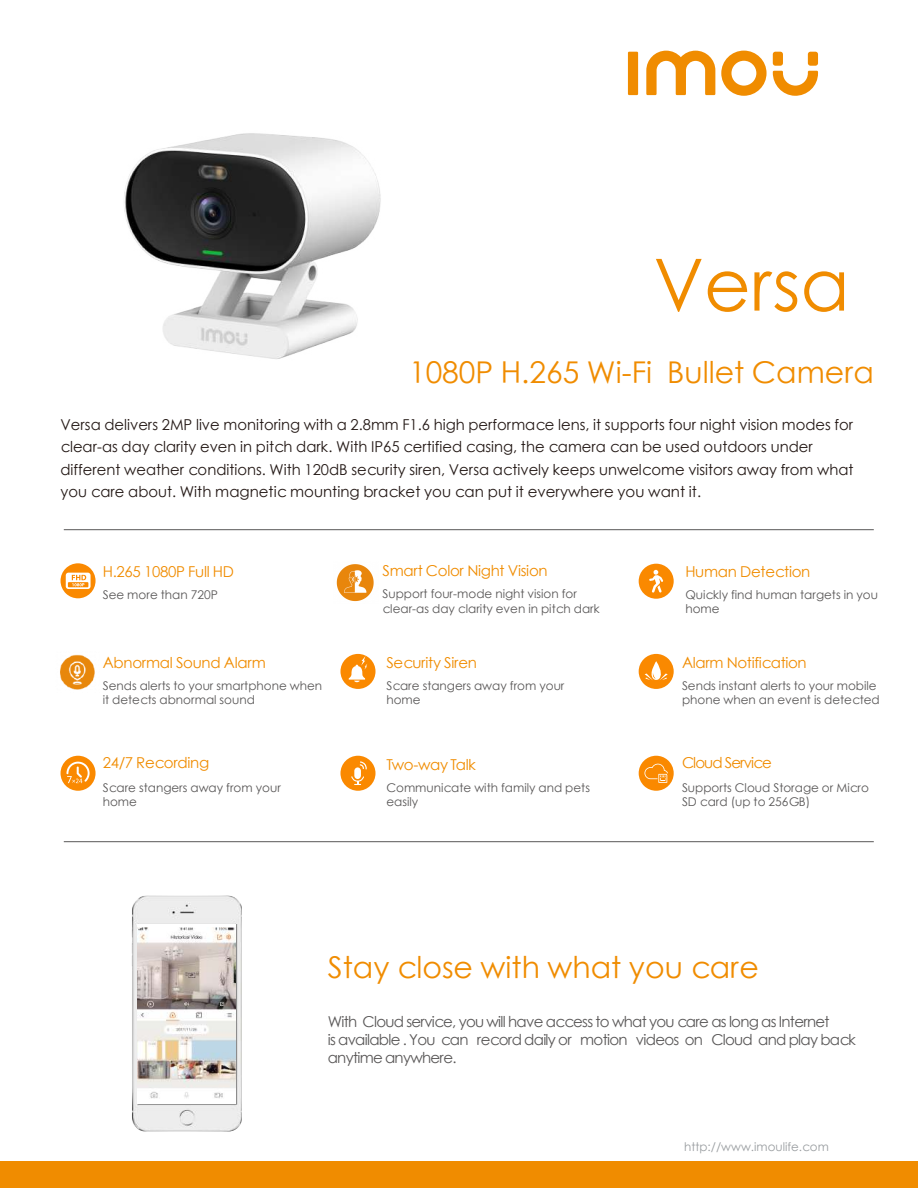
<style>
.page{position:relative;width:918px;height:1188px;background:#fff}
.page>*{position:absolute;margin:0;border:0;box-sizing:border-box;transform-origin:0 0}
.t1{font:72px "ST Xihei";color:#f08c00}
.t2{font:30px "ST Xihei";color:#f08c00}
.t3{font:15px/22.5px "ST Xihei";color:#231815}
.t4{font:15px/18px "ST Xihei";letter-spacing:-.05em;color:#595757}
.t5{font:15px "ST Xihei";letter-spacing:-.02em;color:#f08c00}
.t6{font:15px "ST Xihei";letter-spacing:-.06em;color:#f08c00}
.t7{font:12px/14.4px "ST Xihei";color:#595757}
.t8{font:11.85px "ST Xihei";color:#999da0}
</style>
<div class="page">
<hr style="left:64px;top:841px;width:810px;height:1px;background:#595757">
<hr style="left:64px;top:529px;width:810px;height:1px;background:#595757">
<img style="left:132px;top:896px;width:110px;height:235px">
<svg style="left:137px;top:924px;width:100px;height:181px"></svg>
<img style="left:138px;top:927px;width:98px;height:172px">
<hr style="left:138px;top:924px;width:98px;height:3px;background:#fff">
<div style="left:138px;top:1099px;width:98px;height:5px;background:#fff"></div>
<div style="left:0;top:1161px;width:918px;height:27px;background:#f08c00"></div>
<svg style="left:721px;top:51px;width:46px;height:45px"></svg>
<div style="left:773px;top:52px;width:10px;height:14px;background:#f08c00;border-radius:3px"></div>
<div style="left:808px;top:52px;width:10px;height:14px;background:#f08c00;border-radius:3px"></div>
<svg style="left:773px;top:71px;width:45px;height:25px"></svg>
<svg style="left:675px;top:51px;width:40px;height:44px"></svg>
<svg style="left:61px;top:563px;width:35px;height:35px"></svg>
<svg style="left:639px;top:564px;width:35px;height:35px"></svg>
<svg style="left:340px;top:654px;width:36px;height:35px"></svg>
<svg style="left:639px;top:654px;width:35px;height:35px"></svg>
<svg style="left:61px;top:756px;width:35px;height:35px"></svg>
<div style="left:340px;top:756px;width:36px;height:35px;background:#fa8900;border-radius:50%"></div>
<div style="left:354px;top:767px;width:7px;height:12px;background:#fff;border-radius:3px"></div>
<svg style="left:360px;top:761px;width:7px;height:8px"></svg>
<svg style="left:351px;top:776px;width:13px;height:9px"></svg>
<svg style="left:639px;top:756px;width:35px;height:35px"></svg>
<img style="left:60px;top:654px;width:35px;height:36px">
<img style="left:124px;top:50px;width:551px;height:309px">
<img style="left:336px;top:564px;width:38px;height:38px">
<h1 class="t1" style="left:654px;top:234px;width:198px">Versa</h1>
<h2 class="t2" style="left:409px;top:351px;width:466px">1080P H.265 Wi-Fi Bullet Camera</h2>
<p class="t3" style="left:61px;top:413px;width:795px">Versa delivers 2MP live monitoring with a 2.8mm F1.6 high performace lens, it supports four night vision modes for clear-as day clarity even in pitch dark. With IP65 certified casing, the camera can be used outdoors under different weather conditions. With 120dB security siren, Versa actively keeps unwelcome visitors away from what you care about. With magnetic mounting bracket you can put it everywhere you want it.</p>
<p class="t5" style="left:103px;top:561px;width:133px">H.265 1080P Full HD</p>
<p class="t5" style="left:383px;top:560px;width:167px">Smart Color Night Vision</p>
<p class="t5" style="left:685px;top:561px;width:127px">Human Detection</p>
<p class="t7" style="left:103px;top:587px;width:117px">See more than 720P</p>
<p class="t7" style="left:383px;top:587px;width:219px">Support four-mode night vision for clear-as day clarity even in pitch dark</p>
<p class="t7" style="left:685px;top:587px;width:194px">Quickly find human targets in you home</p>
<p class="t5" style="left:103px;top:652px;width:164px">Abnormal Sound Alarm</p>
<p class="t5" style="left:386px;top:652px;width:92px">Security Siren</p>
<p class="t5" style="left:682px;top:652px;width:126px">Alarm Notification</p>
<p class="t7" style="left:103px;top:678px;width:221px">Sends alerts to your smartphone when it detects abnormal sound</p>
<p class="t7" style="left:386px;top:678px;width:180px">Scare stangers away from your home</p>
<p class="t7" style="left:682px;top:678px;width:199px">Sends instant alerts to your mobile phone when an event is detected</p>
<p class="t5" style="left:103px;top:751px;width:108px">24/7 Recording</p>
<p class="t5" style="left:386px;top:754px;width:91px">Two-way Talk</p>
<p class="t6" style="left:682px;top:752px;width:91px">Cloud Service</p>
<p class="t7" style="left:103px;top:780px;width:180px">Scare stangers away from your home</p>
<p class="t7" style="left:386px;top:780px;width:205px">Communicate with family and pets easily</p>
<p class="t7" style="left:682px;top:780px;width:189px">Supports Cloud Storage or Micro<br>SD card (up to 256GB)</p>
<h2 class="t2" style="left:328px;top:946px;width:433px">Stay close with what you care</h2>
<p class="t4" style="left:328px;top:1013px;width:530px">With Cloud service, you will have access to what you care as long as Internet<br>is available . You can record daily or motion videos on Cloud and play back anytime anywhere.</p>
<p class="t8" style="left:684px;top:1139px;width:146px">http://www.imoulife.com</p>
</div>
